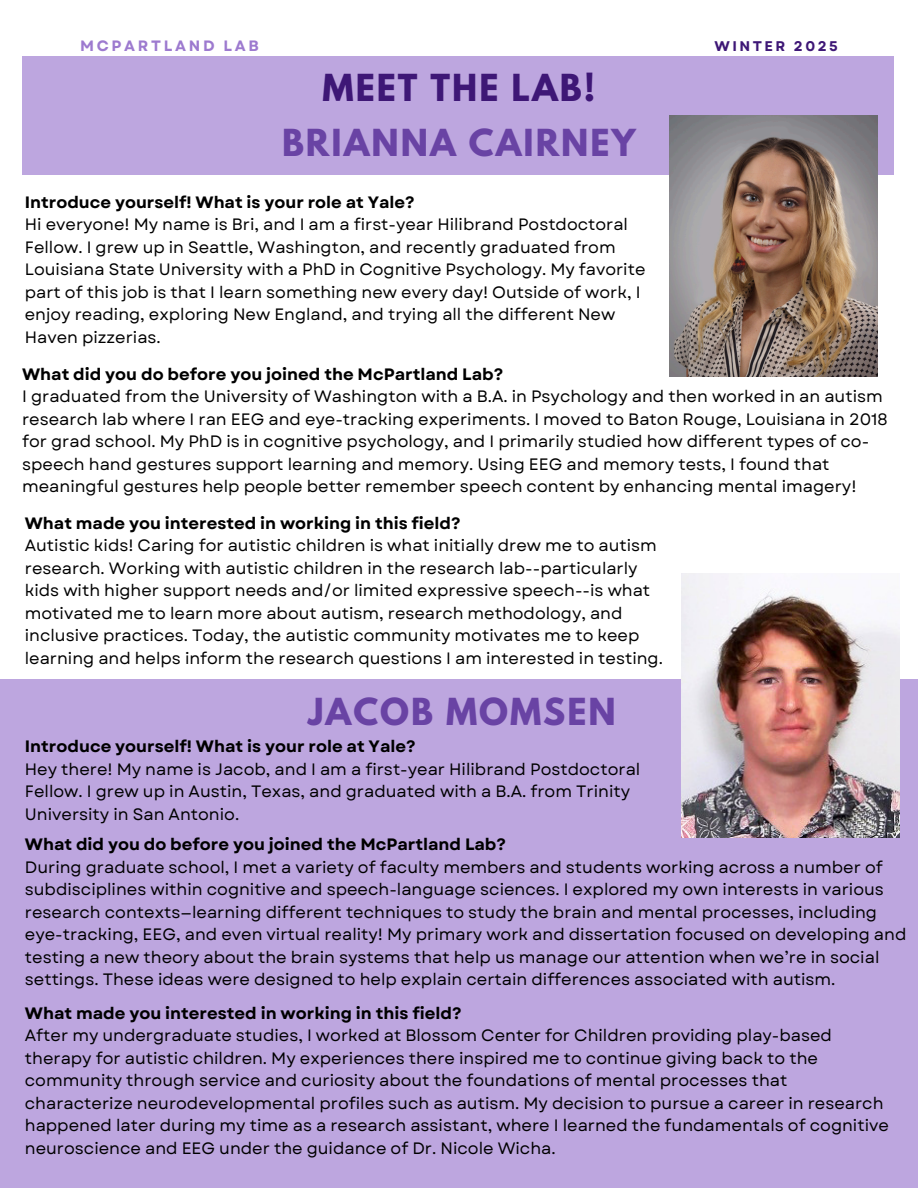
<style>
.page{position:relative;width:918px;height:1188px;background:#fff}
.page>*{position:absolute;margin:0;border:0;box-sizing:border-box;transform-origin:0 0}
.t1{font:700 33px/55.2px "League Spartan";letter-spacing:.06em;color:#6943a4;text-align:center}
.t2{font:16.5px/22.5px "Garet";color:#000}
.t3{font:700 15px "Garet";letter-spacing:.18em;color:#9d7acf}
.t4{font:700 13.95px "Garet";letter-spacing:.18em;color:#3e1776}
.s1{color:#3e1776}
.s2{font-weight:700}
</style>
<div class="page">
<div style="left:0;top:679px;width:918px;height:509px;background:#bda6df"></div>
<div style="left:22px;top:56px;width:871px;height:119px;background:#bda6df"></div>
<img style="left:669px;top:115px;width:208px;height:261px">
<img style="left:682px;top:574px;width:218px;height:263px">
<p class="t3" style="left:80px;top:35px;width:180px">MCPARTLAND LAB</p>
<h1 class="t4" style="left:715px;top:36px;width:125px">WINTER 2025</h1>
<h2 class="t1" style="left:282px;top:64px;width:355px"><span class="s1">MEET THE LAB!<br></span>BRIANNA CAIRNEY</h2>
<p class="t2" style="left:25px;top:191px;width:622px"><span class="s2">Introduce yourself! What is your role at Yale?<br></span>Hi everyone! My name is Bri, and I am a first-year Hilibrand Postdoctoral Fellow. I grew up in Seattle, Washington, and recently graduated from Louisiana State University with a PhD in Cognitive Psychology. My favorite part of this job is that I learn something new every day! Outside of work, I enjoy reading, exploring New England, and trying all the different New Haven pizzerias.</p>
<h3 class="t2" style="left:22px;top:363px;width:867px"><span class="s2">What did you do before you joined the McPartland Lab?<br></span>I graduated from the University of Washington with a B.A. in Psychology and then worked in an autism research lab where I ran EEG and eye-tracking experiments. I moved to Baton Rouge, Louisiana in 2018 for grad school. My PhD is in cognitive psychology, and I primarily studied how different types of co&shy;speech hand gestures support learning and memory. Using EEG and memory tests, I found that meaningful gestures help people better remember speech content by enhancing mental imagery!</h3>
<h3 class="t2" style="left:25px;top:512px;width:640px"><span class="s2">What made you interested in working in this field?<br></span>Autistic kids! Caring for autistic children is what initially drew me to autism research. Working with autistic children in the research lab--particularly kids with higher support needs and/or limited expressive speech--is what motivated me to learn more about autism, research methodology, and inclusive practices. Today, the autistic community motivates me to keep learning and helps inform the research questions I am interested in testing.</h3>
<p class="t1" style="left:308px;top:688px;width:309px">JACOB MOMSEN</p>
<h3 class="t2" style="left:25px;top:735px;width:617px"><span class="s2">Introduce yourself! What is your role at Yale?<br></span>Hey there! My name is Jacob, and I am a first-year Hilibrand Postdoctoral Fellow. I grew up in Austin, Texas, and graduated with a B.A. from Trinity University in San Antonio.</h3>
<h3 class="t2" style="left:25px;top:833px;width:883px"><span class="s2">What did you do before you joined the McPartland Lab?<br></span>During graduate school, I met a variety of faculty members and students working across a number of subdisciplines within cognitive and speech-language sciences. I explored my own interests in various research contexts—learning different techniques to study the brain and mental processes, including eye-tracking, EEG, and even virtual reality! My primary work and dissertation focused on developing and testing a new theory about the brain systems that help us manage our attention when we’re in social settings. These ideas were designed to help explain certain differences associated with autism.</h3>
<h3 class="t2" style="left:25px;top:1002px;width:866px"><span class="s2">What made you interested in working in this field?<br></span>After my undergraduate studies, I worked at Blossom Center for Children providing play-based therapy for autistic children. My experiences there inspired me to continue giving back to the community through service and curiosity about the foundations of mental processes that characterize neurodevelopmental profiles such as autism. My decision to pursue a career in research happened later during my time as a research assistant, where I learned the fundamentals of cognitive neuroscience and EEG under the guidance of Dr. Nicole Wicha.</h3>
</div>
